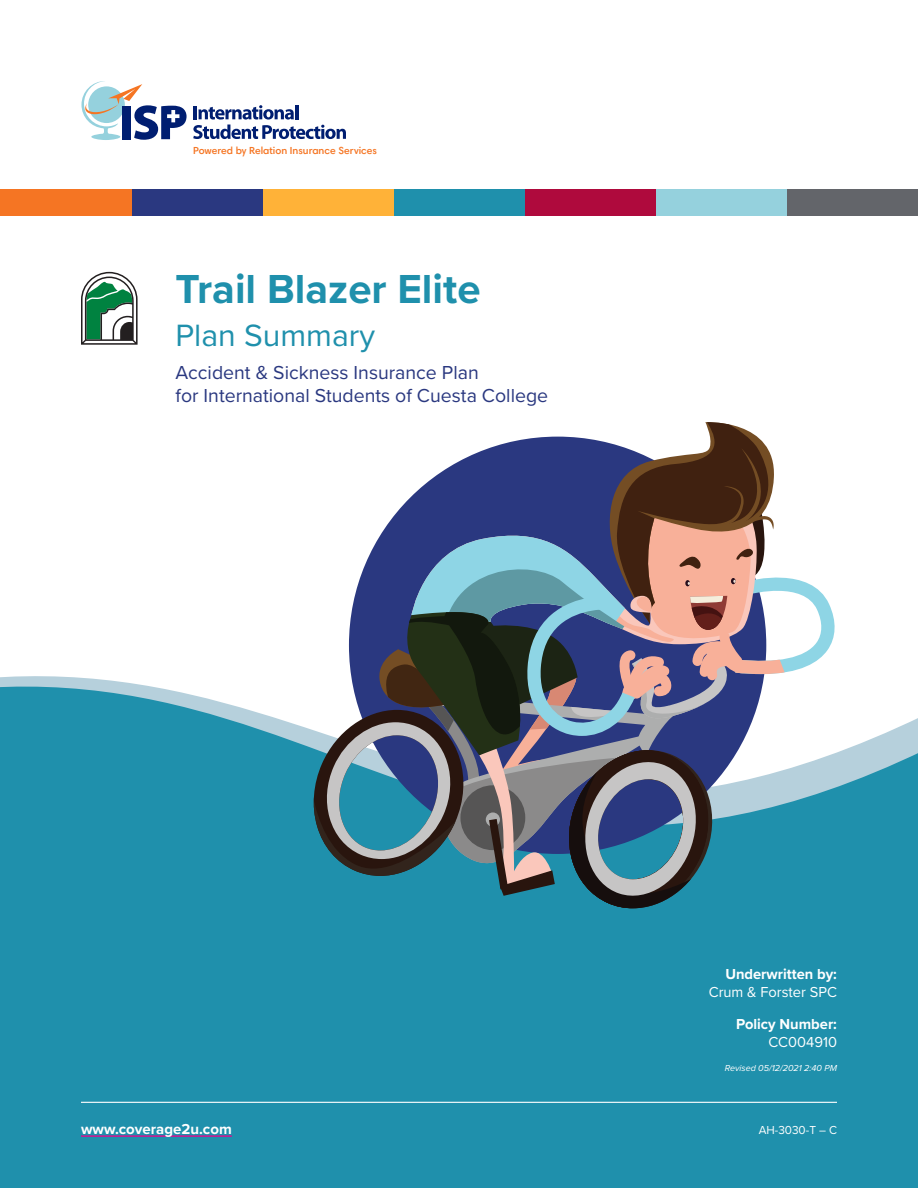
<style>
.page{position:relative;width:918px;height:1188px;background:#fff}
.page>*{position:absolute;margin:0;border:0;box-sizing:border-box;transform-origin:0 0}
.t1{font:700 42px "Proxima Nova";color:#1f90ac}
.t2{font:31.95px "Proxima Nova";color:#1f90ac}
.t3{font:19.5px/23.4px "Proxima Nova";color:#2a3880}
.t4{font:700 15px "Proxima Nova";color:#fff}
.t5{font:15px "Proxima Nova";color:#fff}
.t6{font:12px "Proxima Nova";color:#fff}
.t7{font:600 10.35px "Harmonia Sans Std";color:#f57523}
.t8{font:italic 9px "Proxima Nova";color:#fff}
</style>
<div class="page">
<div style="left:787px;top:189px;width:131px;height:27px;background:#63656a"></div>
<div style="left:656px;top:189px;width:131px;height:27px;background:#95d1dd"></div>
<div style="left:525px;top:189px;width:131px;height:27px;background:#af0a3d"></div>
<div style="left:393px;top:189px;width:132px;height:27px;background:#1f90ac"></div>
<div style="left:262px;top:189px;width:131px;height:27px;background:#ffb238"></div>
<div style="left:131px;top:189px;width:131px;height:27px;background:#2a3880"></div>
<div style="left:0;top:189px;width:131px;height:27px;background:#f57523"></div>
<div style="left:0;top:676px;width:918px;height:512px;background:#1f90ac"></div>
<svg style="left:193px;top:105px;width:153px;height:34px"></svg>
<svg style="left:81px;top:81px;width:106px;height:59px"></svg>
<svg style="left:311px;top:422px;width:526px;height:486px"></svg>
<hr style="left:81px;top:1102px;width:756px;height:1px;background:#fff">
<hr style="left:81px;top:1135px;width:151px;height:2px;background:#ed028c">
<svg style="left:81px;top:272px;width:57px;height:73px"></svg>
<p class="t7" style="left:193px;top:144px;width:185px">Powered by Relation Insurance Services</p>
<h1 class="t1" style="left:176px;top:258px;width:307px">Trail Blazer Elite</h1>
<h2 class="t2" style="left:176px;top:311px;width:201px">Plan Summary</h2>
<p class="t3" style="left:176px;top:360px;width:374px">Accident &amp; Sickness Insurance Plan<br>for International Students of Cuesta College</p>
<p class="t4" style="left:81px;top:1118px;width:152px">www.coverage2u.com</p>
<p class="t4" style="left:725px;top:963px;width:113px">Underwritten by:</p>
<p class="t5" style="left:709px;top:981px;width:130px">Crum &amp; Forster SPC</p>
<p class="t4" style="left:736px;top:1013px;width:102px">Policy Number:</p>
<p class="t5" style="left:768px;top:1031px;width:70px">CC004910</p>
<p class="t8" style="left:725px;top:1061px;width:114px">Revised 05/12/2021 2:40 PM</p>
<p class="t6" style="left:759px;top:1121px;width:80px">AH-3030-T – C</p>
</div>
